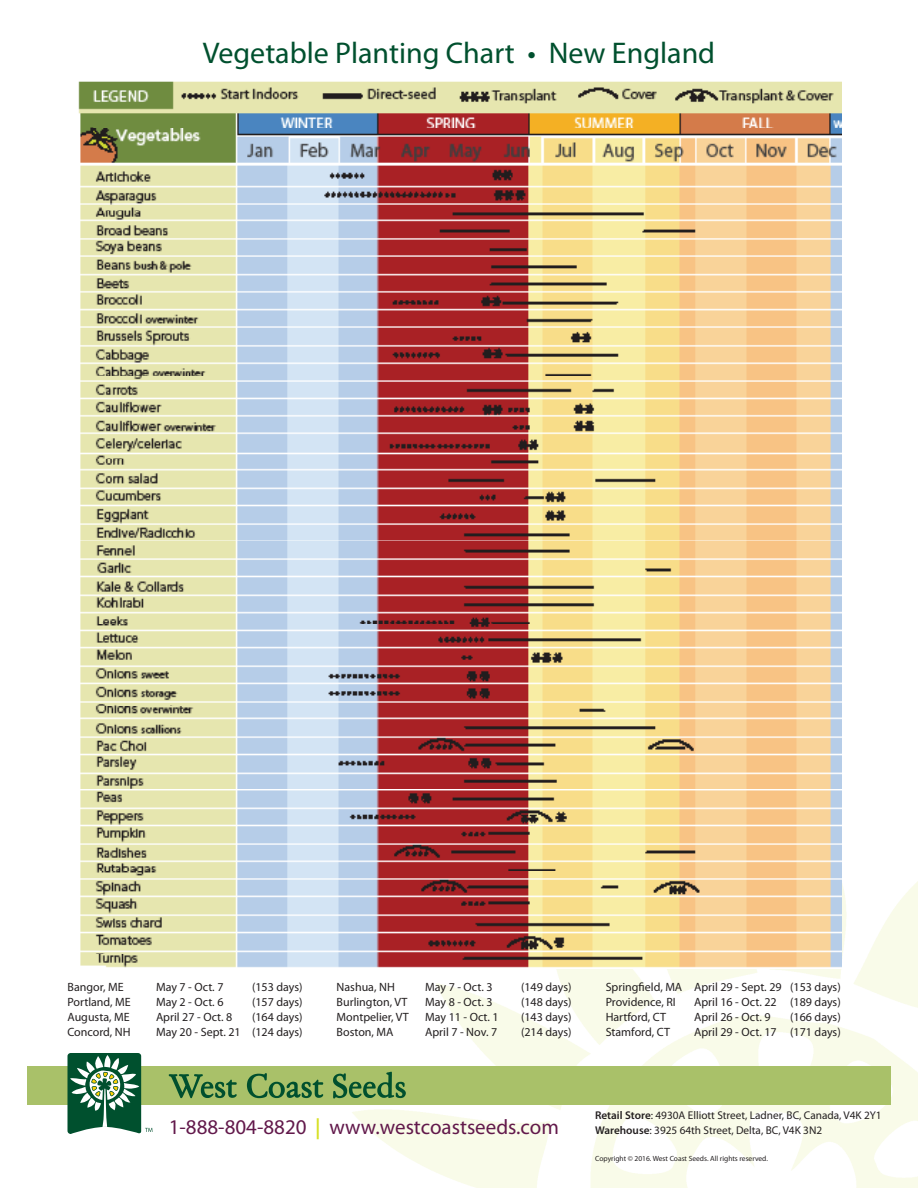
<style>
.page{position:relative;width:918px;height:1188px;background:#fff}
.page>*{position:absolute;margin:0;border:0;box-sizing:border-box;transform-origin:0 0}
.t1{font:30px "Myriad Pro";color:#00502e}
.t2{font:21px "Myriad Pro";color:#62194b}
.t3{font:12px/15px "Myriad Pro";color:#231f20}
.t4{font:11.25px "Myriad Pro";color:#231f20}
.t5{font:7.5px "Myriad Pro";color:#231f20}
.s1{font-weight:600}
.s2{font-weight:600;color:#d6df21}
</style>
<div class="page">
<div style="left:27px;top:1066px;width:864px;height:39px;background:#a9c169"></div>
<svg style="left:67px;top:1053px;width:85px;height:81px"></svg>
<svg style="left:169px;top:1072px;width:237px;height:27px"></svg>
<img style="left:78px;top:81px;width:764px;height:887px">
<h1 class="t1" style="left:203px;top:34px;width:514px">Vegetable Planting Chart • New England</h1>
<p class="t3" style="left:68px;top:979px;width:58px">Bangor, ME</p>
<p class="t3" style="left:156px;top:979px;width:69px">May 7 - Oct. 7</p>
<p class="t3" style="left:252px;top:979px;width:52px">(153 days)</p>
<p class="t3" style="left:68px;top:994px;width:65px">Portland, ME</p>
<p class="t3" style="left:156px;top:994px;width:69px">May 2 - Oct. 6</p>
<p class="t3" style="left:252px;top:994px;width:52px">(157 days)</p>
<p class="t3" style="left:68px;top:1009px;width:64px">Augusta, ME</p>
<p class="t3" style="left:156px;top:1009px;width:78px">April 27 - Oct. 8</p>
<p class="t3" style="left:252px;top:1009px;width:52px">(164 days)</p>
<p class="t3" style="left:68px;top:1024px;width:65px">Concord, NH</p>
<p class="t3" style="left:156px;top:1024px;width:148px">May 20 - Sept. 21 (124 days)</p>
<p class="t3" style="left:337px;top:979px;width:60px">Nashua, NH</p>
<p class="t3" style="left:425px;top:979px;width:69px">May 7 - Oct. 3</p>
<p class="t3" style="left:521px;top:979px;width:52px">(149 days)</p>
<p class="t3" style="left:337px;top:994px;width:72px">Burlington, VT</p>
<p class="t3" style="left:425px;top:994px;width:69px">May 8 - Oct. 3</p>
<p class="t3" style="left:521px;top:994px;width:52px">(148 days)</p>
<p class="t3" style="left:337px;top:1009px;width:74px">Montpelier, VT</p>
<p class="t3" style="left:425px;top:1009px;width:75px">May 11 - Oct. 1</p>
<p class="t3" style="left:521px;top:1009px;width:52px">(143 days)</p>
<p class="t3" style="left:337px;top:1024px;width:58px">Boston, MA</p>
<p class="t3" style="left:425px;top:1024px;width:74px">April 7 - Nov. 7</p>
<p class="t3" style="left:521px;top:1024px;width:52px">(214 days)</p>
<p class="t3" style="left:606px;top:979px;width:237px">Springfield, MA April 29 - Sept. 29 (153 days)<br>Providence, RI</p>
<p class="t3" style="left:694px;top:994px;width:148px">April 16 - Oct. 22 (189 days)</p>
<p class="t3" style="left:606px;top:1009px;width:62px">Hartford, CT</p>
<p class="t3" style="left:694px;top:1009px;width:78px">April 26 - Oct. 9</p>
<p class="t3" style="left:790px;top:1009px;width:52px">(166 days)</p>
<p class="t3" style="left:606px;top:1024px;width:66px">Stamford, CT</p>
<p class="t3" style="left:694px;top:1024px;width:148px">April 29 - Oct. 17 (171 days)</p>
<p class="t4" style="left:595px;top:1108px;width:288px"><span class="s1">Retail Store</span>: 4930A Elliott Street, Ladner, BC, Canada, V4K 2Y1</p>
<h2 class="t2" style="left:169px;top:1114px;width:392px">1-888-804-8820 <span class="s2">|</span> www.westcoastseeds.com</h2>
<p class="t4" style="left:595px;top:1123px;width:229px"><span class="s1">Warehouse</span>: 3925 64th Street, Delta, BC, V4K 3N2</p>
<p class="t5" style="left:595px;top:1154px;width:174px">Copyright © 2016. West Coast Seeds. All rights reserved.</p>
</div>
